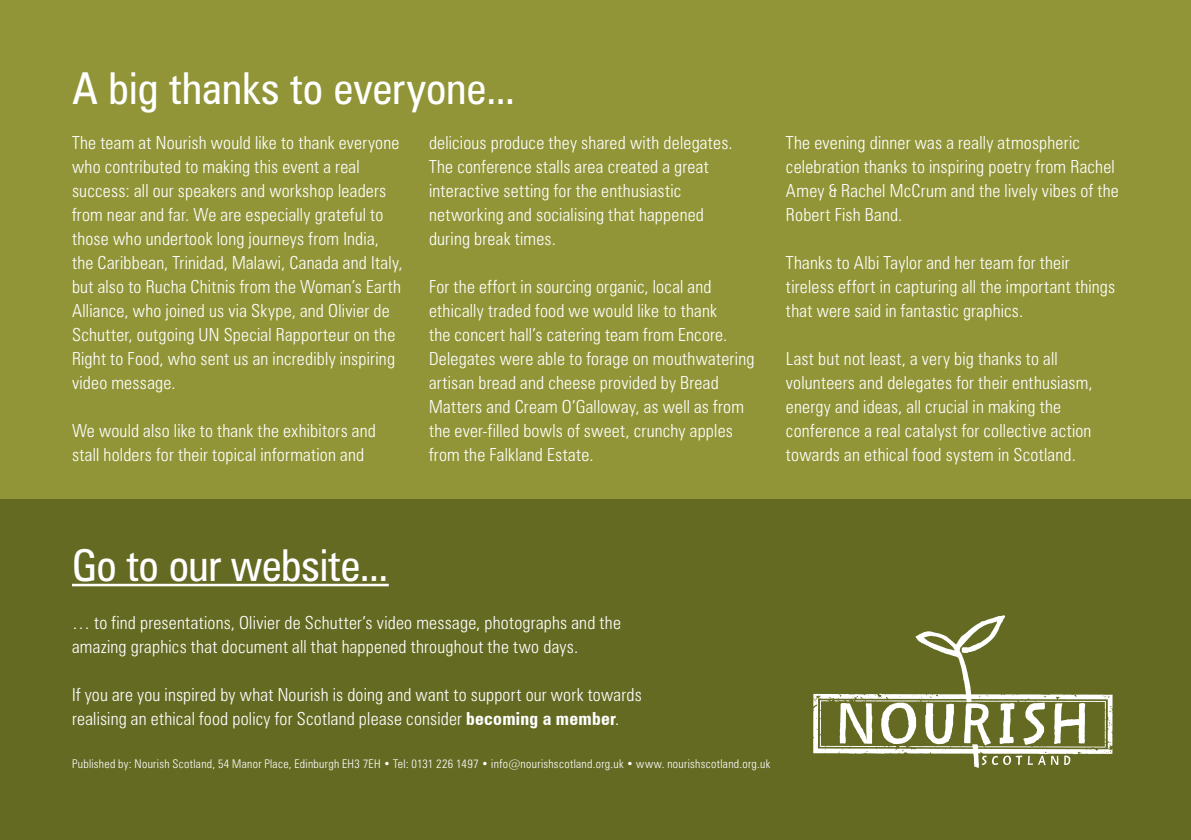
<style>
.page{position:relative;width:1191px;height:840px;background:#fff}
.page>*{position:absolute;margin:0;border:0;box-sizing:border-box;transform-origin:0 0}
.t1{font:condensed 44px "Zurich BT";letter-spacing:-.005em;color:#fff}
.t2{font:300 condensed 18px/24px "Zurich BT";letter-spacing:.01em;color:#fff}
.t3{font:300 condensed 12px "Zurich BT";letter-spacing:.025em;color:#fff}
.s1{font-weight:700}
</style>
<div class="page">
<div style="left:0;top:0;width:1191px;height:839px;background:#919537"></div>
<div style="left:0;top:499px;width:1191px;height:340px;background:#646a22"></div>
<hr style="left:72px;top:583px;width:317px;height:3px;background:#fff">
<svg style="left:813px;top:615px;width:299px;height:152px"></svg>
<svg style="left:964px;top:698px;width:142px;height:66px"></svg>
<svg style="left:820px;top:698px;width:134px;height:48px"></svg>
<h1 class="t1" style="left:72px;top:61px;width:445px">A big thanks to everyone...</h1>
<p class="t2" style="left:72px;top:130px;width:332px">The team at Nourish would like to thank everyone who contributed to making this event a real success: all our speakers and workshop leaders from near and far. We are especially grateful to those who undertook long journeys from India, the Caribbean, Trinidad, Malawi, Canada and Italy, but also to Rucha Chitnis from the Woman’s Earth Alliance, who joined us via Skype, and Olivier de Schutter, outgoing UN Special Rapporteur on the Right to Food, who sent us an incredibly inspiring video message.</p>
<p class="t2" style="left:72px;top:418px;width:305px">We would also like to thank the exhibitors and stall holders for their topical information and</p>
<p class="t2" style="left:429px;top:130px;width:305px">delicious produce they shared with delegates.<br>The conference stalls area created a great interactive setting for the enthusiastic networking and socialising that happened during break times.</p>
<p class="t2" style="left:429px;top:274px;width:327px">For the effort in sourcing organic, local and ethically traded food we would like to thank<br>the concert hall’s catering team from Encore.<br>Delegates were able to forage on mouthwatering artisan bread and cheese provided by Bread Matters and Cream O’Galloway, as well as from the ever-filled bowls of sweet, crunchy apples from the Falkland Estate.</p>
<p class="t2" style="left:786px;top:130px;width:334px">The evening dinner was a really atmospheric celebration thanks to inspiring poetry from Rachel Amey &amp; Rachel McCrum and the lively vibes of the Robert Fish Band.</p>
<p class="t2" style="left:786px;top:250px;width:331px">Thanks to Albi Taylor and her team for their tireless effort in capturing all the important things that were said in fantastic graphics.</p>
<p class="t2" style="left:786px;top:346px;width:308px">Last but not least, a very big thanks to all volunteers and delegates for their enthusiasm, energy and ideas, all crucial in making the conference a real catalyst for collective action towards an ethical food system in Scotland.</p>
<h1 class="t1" style="left:72px;top:538px;width:318px">Go to our website...</h1>
<p class="t2" style="left:72px;top:610px;width:550px">… to find presentations, Olivier de Schutter’s video message, photographs and the amazing graphics that document all that happened throughout the two days.</p>
<p class="t2" style="left:72px;top:682px;width:571px">If you are you inspired by what Nourish is doing and want to support our work towards realising an ethical food policy for Scotland please consider <span class="s1">becoming a member</span>.</p>
<p class="t3" style="left:72px;top:756px;width:700px">Published by: Nourish Scotland, 54 Manor Place, Edinburgh EH3 7EH • Tel: 0131 226 1497 • info@nourishscotland.org.uk • www. nourishscotland.org.uk</p>
</div>
